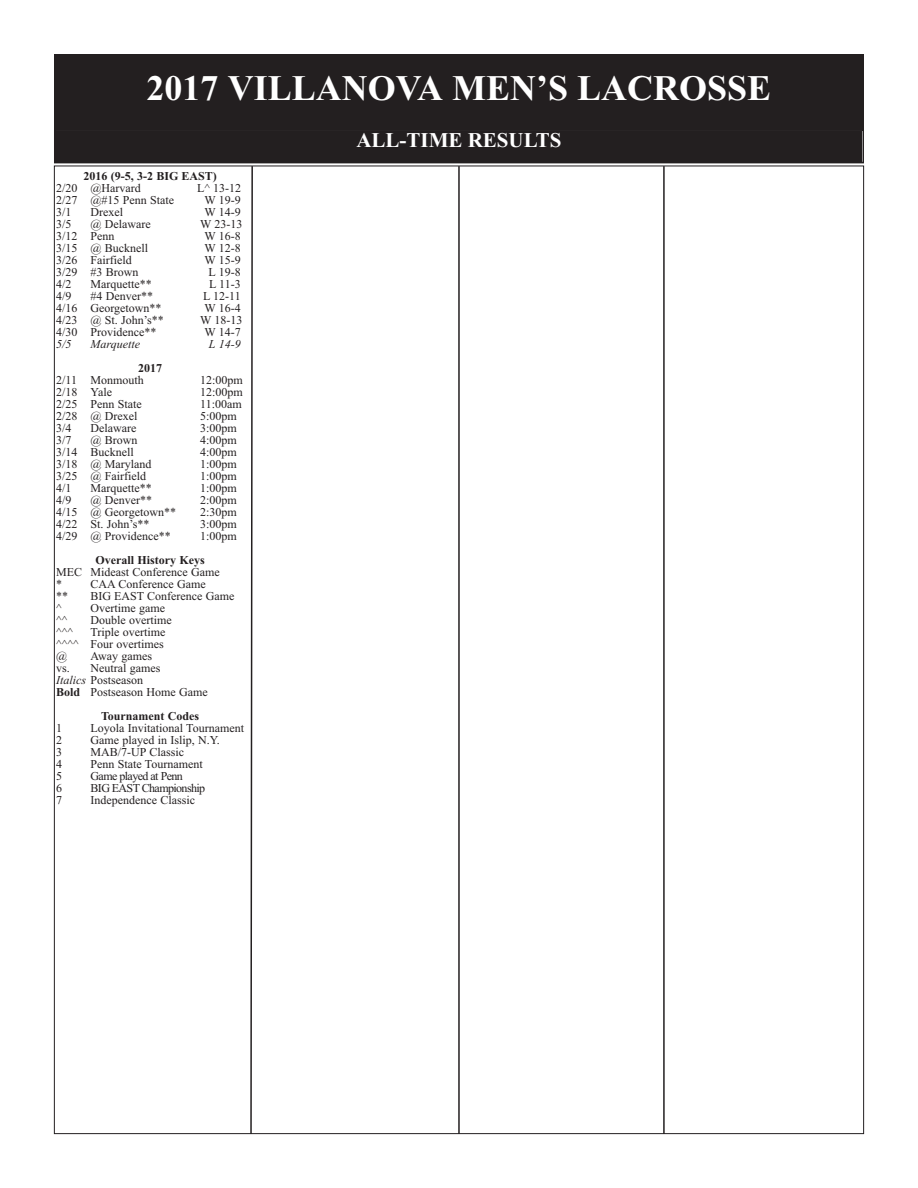
<style>
.page{position:relative;width:918px;height:1188px;background:#fff}
.page>*{position:absolute;margin:0;border:0;box-sizing:border-box;transform-origin:0 0}
.t1{font:700 36px "Times New Roman";color:#fff}
.t2{font:700 21px "Times New Roman";color:#fff}
.t3{font:12px/12px "Times New Roman";color:#231f20}
.t4{font:700 12px "Times New Roman";color:#231f20}
.t5{font:12px "Times New Roman";letter-spacing:-.05em;color:#231f20}
.t6{font:italic 12px "Times New Roman";color:#231f20}
.s1{font-style:italic}
.s2{font-weight:700}
</style>
<div class="page">
<svg style="left:250px;top:165px;width:4px;height:970px"></svg>
<hr style="left:458px;top:166px;width:2px;height:968px;background:#231f20">
<hr style="left:663px;top:166px;width:2px;height:968px;background:#231f20">
<div style="left:54px;top:54px;width:810px;height:75px;background:#231f20"></div>
<div style="left:55px;top:131px;width:807px;height:31px;background:#231f20"></div>
<div style="left:54px;top:129px;width:810px;height:34px;border:2px solid #231f20"></div>
<h1 class="t1" style="left:147px;top:67px;width:626px">2017 VILLANOVA MEN’S LACrOSSE</h1>
<h2 class="t2" style="left:356px;top:128px;width:207px">ALL-TIME rESULTS</h2>
<p class="t4" style="left:84px;top:169px;width:135px">2016 (9-5, 3-2 bIG EAST)</p>
<p class="t3" style="left:56px;top:182px;width:86px">2/20 @Harvard</p>
<p class="t3" style="left:197px;top:182px;width:46px">L^ 13-12</p>
<p class="t3" style="left:56px;top:194px;width:119px">2/27 @#15 Penn State</p>
<p class="t3" style="left:204px;top:194px;width:38px">W 19-9</p>
<p class="t3" style="left:56px;top:206px;width:17px">3/1</p>
<p class="t3" style="left:91px;top:206px;width:34px">Drexel</p>
<p class="t3" style="left:204px;top:206px;width:38px">W 14-9</p>
<p class="t3" style="left:56px;top:218px;width:17px">3/5</p>
<p class="t3" style="left:91px;top:218px;width:62px">@ Delaware</p>
<p class="t3" style="left:200px;top:218px;width:44px">W 23-13</p>
<p class="t3" style="left:56px;top:230px;width:60px">3/12 Penn</p>
<p class="t3" style="left:204px;top:230px;width:38px">W 16-8</p>
<p class="t3" style="left:56px;top:242px;width:93px">3/15 @ Bucknell</p>
<p class="t3" style="left:204px;top:242px;width:38px">W 12-8</p>
<p class="t3" style="left:56px;top:254px;width:77px">3/26 Fairfield</p>
<p class="t3" style="left:204px;top:254px;width:38px">W 15-9</p>
<p class="t3" style="left:56px;top:266px;width:84px">3/29 #3 Brown</p>
<p class="t3" style="left:209px;top:266px;width:34px">L 19-8</p>
<p class="t3" style="left:56px;top:278px;width:17px">4/2</p>
<p class="t3" style="left:91px;top:278px;width:63px">Marquette**</p>
<p class="t3" style="left:209px;top:278px;width:33px">L 11-3</p>
<p class="t3" style="left:56px;top:290px;width:17px">4/9</p>
<p class="t3" style="left:91px;top:290px;width:64px">#4 Denver**</p>
<p class="t3" style="left:203px;top:290px;width:39px">L 12-11</p>
<p class="t3" style="left:56px;top:302px;width:107px">4/16 Georgetown**</p>
<p class="t3" style="left:204px;top:302px;width:38px">W 16-4</p>
<p class="t3" style="left:56px;top:314px;width:109px">4/23 @ St. John’s**</p>
<p class="t3" style="left:200px;top:314px;width:44px">W 18-13</p>
<p class="t3" style="left:56px;top:326px;width:102px">4/30 Providence**</p>
<p class="t3" style="left:204px;top:326px;width:38px">W 14-7</p>
<p class="t6" style="left:56px;top:337px;width:17px">5/5</p>
<p class="t6" style="left:91px;top:337px;width:51px">Marquette</p>
<p class="t6" style="left:209px;top:337px;width:33px">L 14-9</p>
<p class="t4" style="left:138px;top:361px;width:25px">2017</p>
<p class="t3" style="left:56px;top:374px;width:89px">2/11 Monmouth</p>
<p class="t3" style="left:200px;top:374px;width:44px">12:00pm</p>
<p class="t3" style="left:56px;top:386px;width:57px">2/18 Yale</p>
<p class="t3" style="left:200px;top:386px;width:44px">12:00pm</p>
<p class="t3" style="left:56px;top:398px;width:87px">2/25 Penn State</p>
<p class="t3" style="left:200px;top:398px;width:43px">11:00am</p>
<p class="t3" style="left:56px;top:410px;width:83px">2/28 @ Drexel</p>
<p class="t3" style="left:200px;top:410px;width:38px">5:00pm</p>
<p class="t3" style="left:56px;top:422px;width:17px">3/4</p>
<p class="t3" style="left:91px;top:422px;width:47px">Delaware</p>
<p class="t3" style="left:200px;top:422px;width:38px">3:00pm</p>
<p class="t3" style="left:56px;top:434px;width:17px">3/7</p>
<p class="t3" style="left:91px;top:434px;width:49px">@ Brown</p>
<p class="t3" style="left:200px;top:434px;width:38px">4:00pm</p>
<p class="t3" style="left:56px;top:446px;width:79px">3/14 Bucknell</p>
<p class="t3" style="left:200px;top:446px;width:38px">4:00pm</p>
<p class="t3" style="left:56px;top:458px;width:97px">3/18 @ Maryland</p>
<p class="t3" style="left:200px;top:458px;width:38px">1:00pm</p>
<p class="t3" style="left:56px;top:470px;width:91px">3/25 @ Fairfield</p>
<p class="t3" style="left:200px;top:470px;width:38px">1:00pm</p>
<p class="t3" style="left:56px;top:482px;width:17px">4/1</p>
<p class="t3" style="left:91px;top:482px;width:63px">Marquette**</p>
<p class="t3" style="left:200px;top:482px;width:38px">1:00pm</p>
<p class="t3" style="left:56px;top:494px;width:17px">4/9</p>
<p class="t3" style="left:91px;top:494px;width:63px">@ Denver**</p>
<p class="t3" style="left:200px;top:494px;width:38px">2:00pm</p>
<p class="t3" style="left:56px;top:506px;width:121px">4/15 @ Georgetown**</p>
<p class="t3" style="left:200px;top:506px;width:38px">2:30pm</p>
<p class="t3" style="left:56px;top:518px;width:95px">4/22 St. John’s**</p>
<p class="t3" style="left:200px;top:518px;width:38px">3:00pm</p>
<p class="t3" style="left:56px;top:530px;width:116px">4/29 @ Providence**</p>
<p class="t3" style="left:200px;top:530px;width:38px">1:00pm</p>
<p class="t4" style="left:96px;top:553px;width:111px">Overall History Keys</p>
<p class="t3" style="left:56px;top:566px;width:165px">MEC Mideast Conference Game * CAA Conference Game **</p>
<p class="t3" style="left:91px;top:590px;width:145px">BIG EAST Conference Game</p>
<p class="t3" style="left:56px;top:602px;width:7px">^</p>
<p class="t3" style="left:91px;top:602px;width:76px">Overtime game</p>
<p class="t3" style="left:56px;top:614px;width:13px">^^</p>
<p class="t3" style="left:91px;top:614px;width:83px">Double overtime</p>
<p class="t3" style="left:56px;top:626px;width:18px">^^^</p>
<p class="t3" style="left:56px;top:626px;width:111px;text-indent:34px">Triple overtime ^^^^ Four overtimes @</p>
<p class="t3" style="left:56px;top:650px;width:153px;text-indent:34px">Away games<br>vs. Neutral games<br><span class="s1">Italics</span> Postseason<br><span class="s2">bold</span> Postseason Home Game</p>
<p class="t4" style="left:101px;top:709px;width:100px">Tournament Codes</p>
<p class="t3" style="left:56px;top:722px;width:7px">1</p>
<p class="t3" style="left:91px;top:722px;width:155px">Loyola Invitational Tournament</p>
<p class="t3" style="left:56px;top:734px;width:7px">2</p>
<p class="t3" style="left:91px;top:734px;width:131px">Game played in Islip, N.Y.</p>
<p class="t3" style="left:56px;top:746px;width:7px">3</p>
<p class="t3" style="left:91px;top:746px;width:95px">MAB/7-UP Classic</p>
<p class="t3" style="left:56px;top:758px;width:7px">4</p>
<p class="t3" style="left:91px;top:758px;width:114px">Penn State Tournament</p>
<p class="t3" style="left:56px;top:770px;width:7px">5</p>
<p class="t5" style="left:91px;top:769px;width:94px">Game played at Penn</p>
<p class="t3" style="left:56px;top:782px;width:7px">6</p>
<p class="t5" style="left:91px;top:781px;width:116px">BIG EAST Championship</p>
<p class="t3" style="left:56px;top:794px;width:7px">7</p>
<p class="t3" style="left:91px;top:794px;width:106px">Independence Classic</p>
</div>
